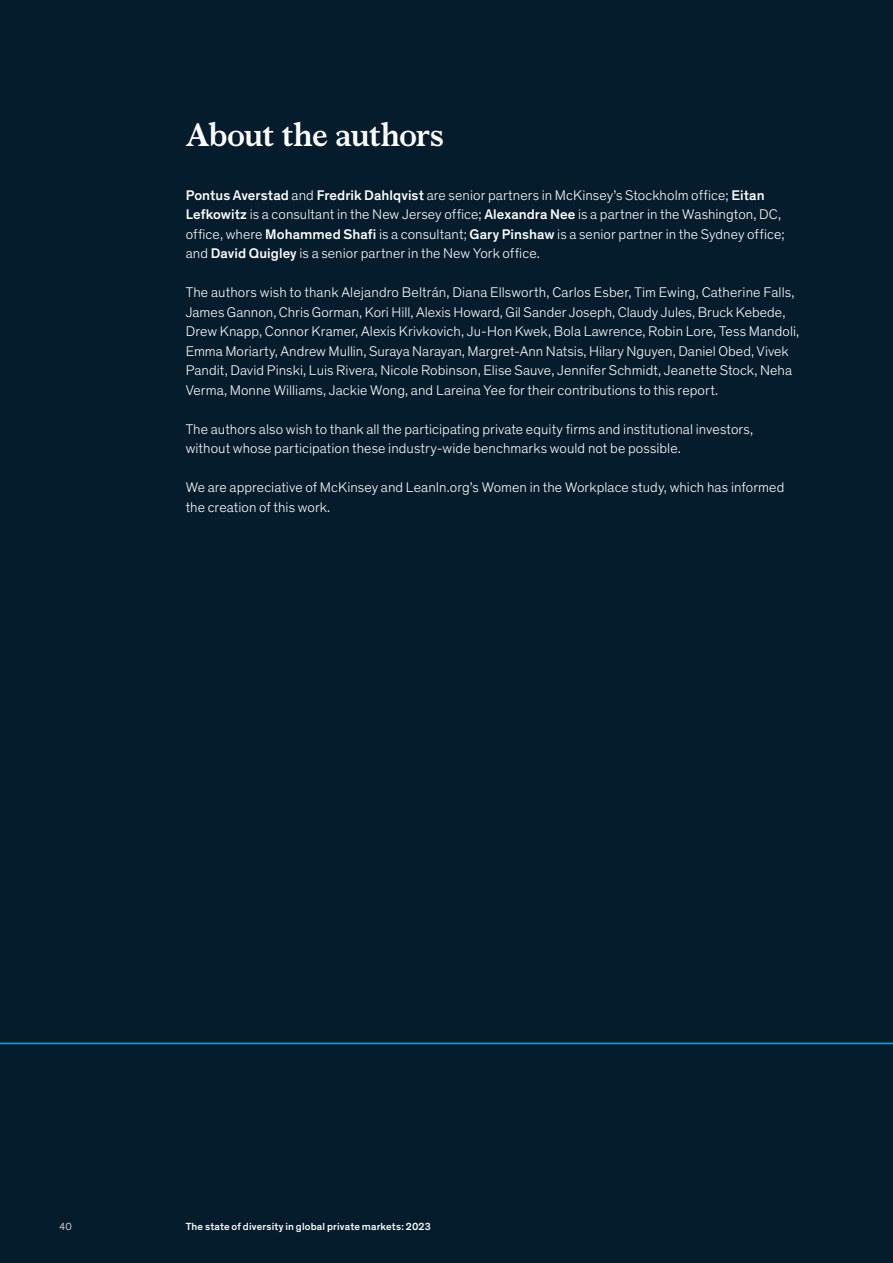
<style>
.page{position:relative;width:893px;height:1263px;background:#051c2c}
.page>*{position:absolute;margin:0;border:0;box-sizing:border-box;transform-origin:0 0}
.Chapter_heading___Level_4{font:700 33px "Bower";letter-spacing:-.015em;color:#fff}
.Body_text{font:300 14.25px/19.5px "Mc Kinsey Sans";letter-spacing:.005em;color:#fff}
.t1{font:500 10.5px "Mc Kinsey Sans";letter-spacing:.015em;color:#fff}
.t2{font:300 10.5px "Mc Kinsey Sans";color:#fff}
.s1{font-weight:500}
</style>
<div class="page">
<hr style="left:0;top:1043px;width:893px;height:1px;background:#00a9f4">
<p class="Chapter_heading___Level_4" style="left:186px;top:111px;width:259px">About the authors</p>
<p class="Body_text" style="left:186px;top:185px;width:600px"><span class="s1">Pontus Averstad</span> and <span class="s1">Fredrik Dahlqvist</span> are senior partners in McKinsey’s Stockholm office; <span class="s1">Eitan Lefkowitz</span> is a consultant in the New Jersey office; <span class="s1">Alexandra Nee</span> is a partner in the Washington, DC, office, where <span class="s1">Mohammed Shafi</span> is a consultant; <span class="s1">Gary Pinshaw</span> is a senior partner in the Sydney office; and <span class="s1">David Quigley</span> is a senior partner in the New York office.</p>
<p class="Body_text" style="left:186px;top:282px;width:615px">The authors wish to thank Alejandro Beltrán, Diana Ellsworth, Carlos Esber, Tim Ewing, Catherine Falls, James Gannon, Chris Gorman, Kori Hill, Alexis Howard, Gil Sander Joseph, Claudy Jules, Bruck Kebede, Drew Knapp, Connor Kramer, Alexis Krivkovich, Ju-Hon Kwek, Bola Lawrence, Robin Lore, Tess Mandoli, Emma Moriarty, Andrew Mullin, Suraya Narayan, Margret-Ann Natsis, Hilary Nguyen, Daniel Obed, Vivek Pandit, David Pinski, Luis Rivera, Nicole Robinson, Elise Sauve, Jennifer Schmidt, Jeanette Stock, Neha Verma, Monne Williams, Jackie Wong, and Lareina Yee for their contributions to this report.</p>
<p class="Body_text" style="left:186px;top:419px;width:569px">The authors also wish to thank all the participating private equity firms and institutional investors, without whose participation these industry-wide benchmarks would not be possible.</p>
<p class="Body_text" style="left:186px;top:477px;width:600px">We are appreciative of McKinsey and LeanIn.org’s Women in the Workplace study, which has informed the creation of this work.</p>
<p class="t2" style="left:60px;top:1219px;width:14px">40</p>
<p class="t1" style="left:186px;top:1218px;width:246px">The state of diversity in global private markets: 2023</p>
</div>
